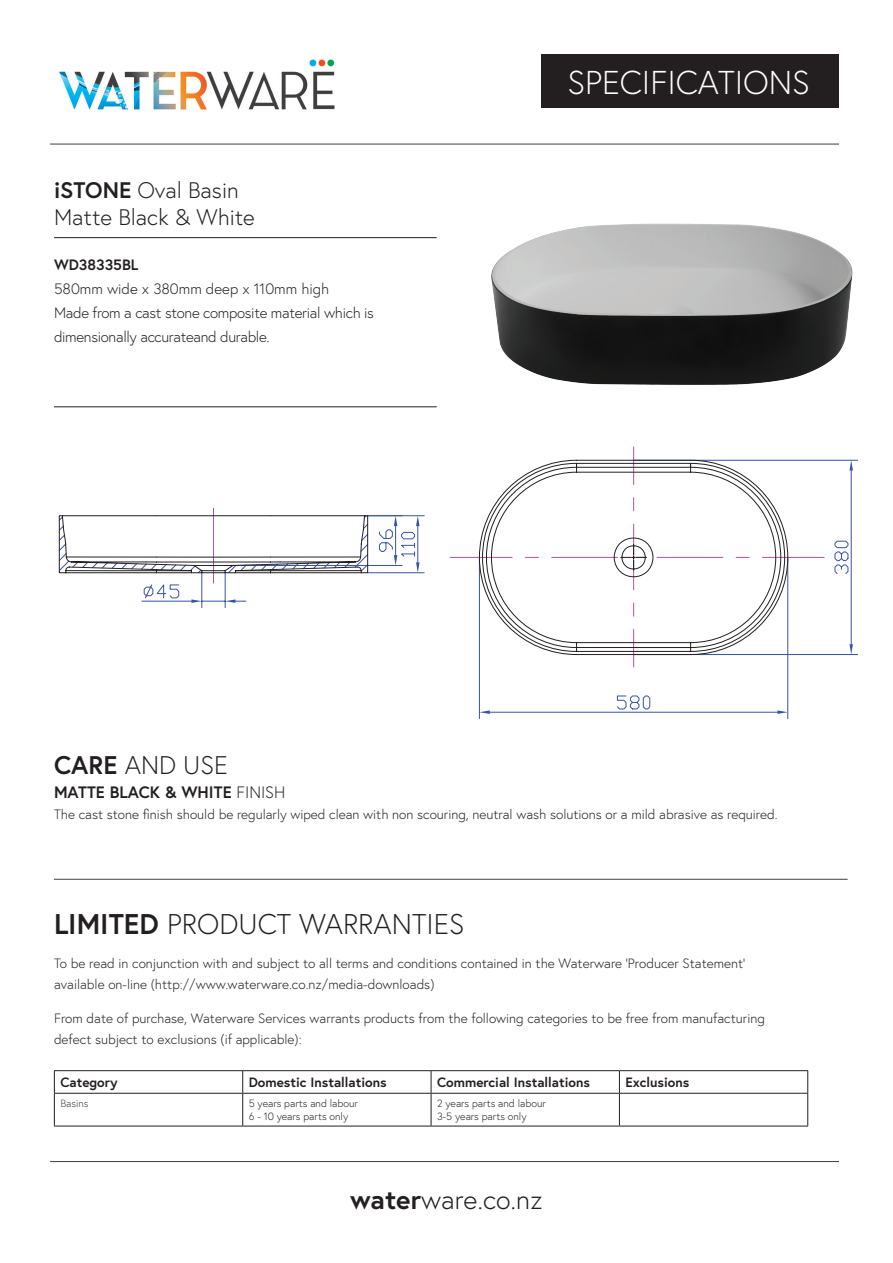
<style>
.page{position:relative;width:893px;height:1263px;background:#fff}
.page>*{position:absolute;margin:0;border:0;box-sizing:border-box;transform-origin:0 0}
.t1{font:300 33px "Europa";color:#fff}
.t2{font:300 28.5px "Europa";color:#231f20}
.t3{font:300 27px "Europa";color:#231f20}
.t4{font:300 25.5px "Europa";color:#231f20}
.t5{font:300 22.5px/27px "Europa";color:#231f20}
.t6{font:700 16.5px "Europa";color:#231f20}
.t7{font:300 15px/24px "Europa";letter-spacing:-.02em;color:#231f20}
.t8{font:700 15px "Europa";color:#231f20}
.t9{font:300 13.5px/21px "Europa";color:#231f20}
.t10{font:700 13.5px "Europa";color:#231f20}
.t11{font:300 10.5px/12.6px "Europa";color:#231f20}
.t12{font:300 10.5px "Europa";color:#3e3e3f}
.s1{font-weight:700}
.s2{font-weight:300}
</style>
<div class="page">
<div style="left:541px;top:54px;width:298px;height:53px;background:#231f20"></div>
<hr style="left:50px;top:144px;width:789px;height:1px;background:#3e3e3f">
<hr style="left:50px;top:1161px;width:789px;height:1px;background:#3e3e3f">
<hr style="left:54px;top:237px;width:383px;height:1px;background:#231f20">
<hr style="left:54px;top:879px;width:794px;height:1px;background:#3e3e3f">
<img style="left:59px;top:59px;width:276px;height:51px">
<hr style="left:634px;top:654px;width:224px;height:1px;background:#3853a3">
<hr style="left:634px;top:460px;width:224px;height:1px;background:#3853a3">
<hr style="left:851px;top:471px;width:1px;height:173px;background:#3853a3">
<svg style="left:849px;top:644px;width:4px;height:10px"></svg>
<svg style="left:849px;top:460px;width:4px;height:11px"></svg>
<hr style="left:762px;top:557px;width:62px;height:1px;background:#b9519f">
<svg style="left:420px;top:446px;width:369px;height:273px"></svg>
<hr style="left:54px;top:406px;width:383px;height:1px;background:#231f20">
<img style="left:491px;top:223px;width:362px;height:162px">
<hr style="left:213px;top:508px;width:1px;height:75px;background:#b9519f">
<hr style="left:368px;top:515px;width:56px;height:1px;background:#3853a3">
<hr style="left:368px;top:572px;width:56px;height:1px;background:#3853a3">
<svg style="left:58px;top:515px;width:361px;height:93px"></svg>
<hr style="left:54px;top:1093px;width:1px;height:33px;background:#231f20">
<hr style="left:242px;top:1093px;width:1px;height:33px;background:#231f20">
<hr style="left:431px;top:1093px;width:1px;height:33px;background:#231f20">
<hr style="left:619px;top:1093px;width:1px;height:33px;background:#231f20">
<hr style="left:807px;top:1093px;width:1px;height:33px;background:#231f20">
<hr style="left:54px;top:1126px;width:189px;height:1px;background:#231f20">
<hr style="left:243px;top:1126px;width:188px;height:1px;background:#231f20">
<hr style="left:431px;top:1126px;width:188px;height:1px;background:#231f20">
<hr style="left:619px;top:1126px;width:189px;height:1px;background:#231f20">
<hr style="left:54px;top:1070px;width:189px;height:1px;background:#231f20">
<svg style="left:54px;top:1071px;width:1px;height:22px"></svg>
<hr style="left:243px;top:1070px;width:188px;height:1px;background:#231f20">
<svg style="left:242px;top:1071px;width:1px;height:22px"></svg>
<hr style="left:431px;top:1070px;width:188px;height:1px;background:#231f20">
<svg style="left:431px;top:1071px;width:1px;height:22px"></svg>
<hr style="left:619px;top:1070px;width:189px;height:1px;background:#231f20">
<svg style="left:619px;top:1071px;width:1px;height:22px"></svg>
<svg style="left:807px;top:1071px;width:1px;height:22px"></svg>
<hr style="left:54px;top:1093px;width:189px;height:1px;background:#231f20">
<hr style="left:243px;top:1093px;width:188px;height:1px;background:#231f20">
<hr style="left:431px;top:1093px;width:188px;height:1px;background:#231f20">
<hr style="left:619px;top:1093px;width:189px;height:1px;background:#231f20">
<h3 class="t5" style="left:54px;top:176px;width:202px"><span class="s1">iSTONE</span> Oval Basin<br>Matte Black &amp; White</h3>
<p class="t8" style="left:54px;top:254px;width:86px">WD38335BL</p>
<p class="t7" style="left:54px;top:277px;width:321px">580mm wide x 380mm deep x 110mm high<br>Made from a cast stone composite material which is dimensionally accurateand durable.</p>
<h1 class="t1" style="left:568px;top:61px;width:244px">SPECIFICATIONS</h1>
<h3 class="t4" style="left:54px;top:749px;width:175px"><span class="s1">CARE</span> AND USE</h3>
<p class="t6" style="left:54px;top:781px;width:233px">MATTE BLACK &amp; WHITE <span class="s2">FINISH</span></p>
<p class="t9" style="left:54px;top:804px;width:725px">The cast stone finish should be regularly wiped clean with non scouring, neutral wash solutions or a mild abrasive as required.</p>
<h2 class="t2" style="left:54px;top:907px;width:412px"><span class="s1">LIMITED</span> PRODUCT WARRANTIES</h2>
<p class="t9" style="left:54px;top:953px;width:693px">To be read in conjunction with and subject to all terms and conditions contained in the Waterware ‘Producer Statement’ available on-line (http://www.waterware.co.nz/media-downloads)</p>
<p class="t9" style="left:54px;top:1007px;width:712px">From date of purchase, Waterware Services warrants products from the following categories to be free from manufacturing defect subject to exclusions (if applicable):</p>
<p class="t10" style="left:60px;top:1073px;width:59px">Category</p>
<p class="t10" style="left:249px;top:1073px;width:139px">Domestic Installations</p>
<p class="t10" style="left:437px;top:1073px;width:154px">Commercial Installations</p>
<p class="t10" style="left:625px;top:1073px;width:65px">Exclusions</p>
<p class="t12" style="left:60px;top:1097px;width:30px">Basins</p>
<p class="t11" style="left:249px;top:1097px;width:111px">5 years parts and labour<br>6 - 10 years parts only</p>
<p class="t11" style="left:437px;top:1097px;width:110px">2 years parts and labour<br>3-5 years parts only</p>
<h3 class="t3" style="left:350px;top:1183px;width:194px"><span class="s1">water</span>ware.co.nz</h3>
</div>
